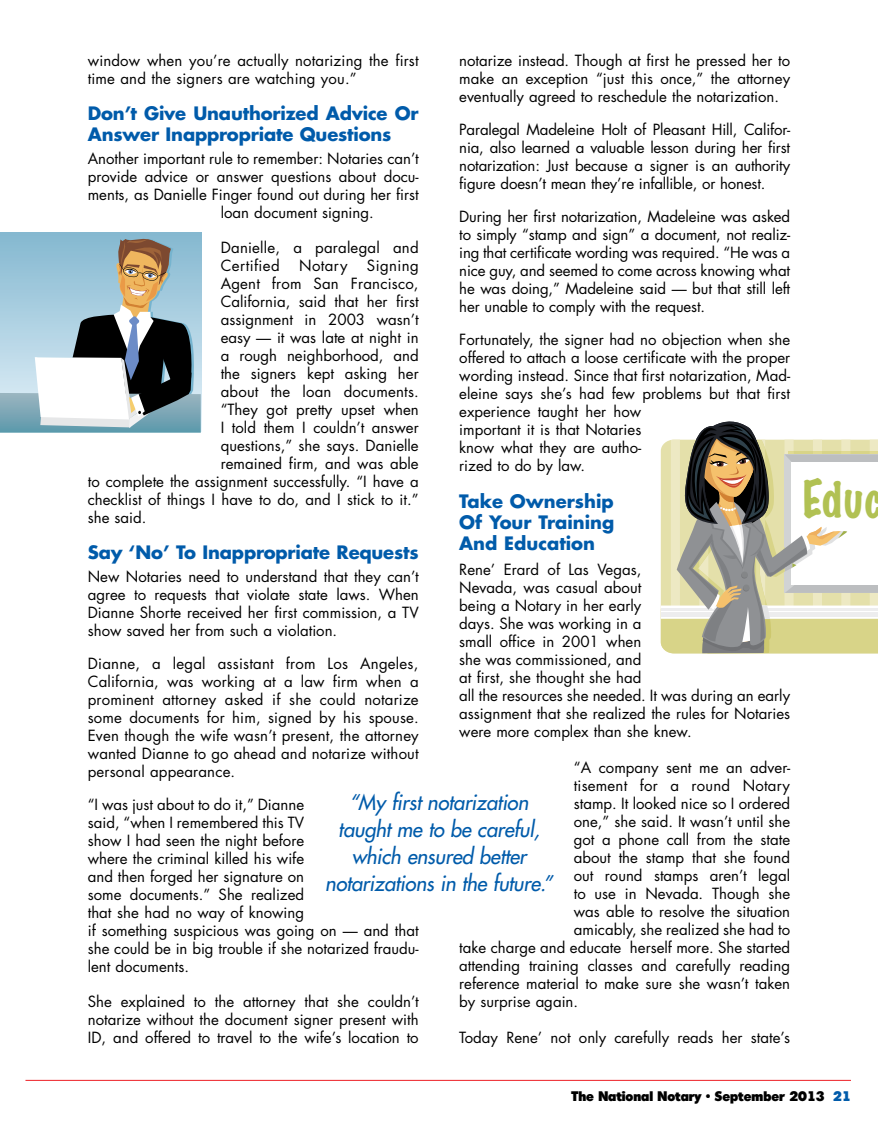
<style>
.page{position:relative;width:878px;height:1134px;background:#fff}
.page>*{position:absolute;margin:0;border:0;box-sizing:border-box;transform-origin:0 0}
.t1{font:100 47.25px "Marker Felt";color:#b1c153}
.t2{font:italic 21px/27px "Futura";letter-spacing:-.01em;color:#005baa;text-align:center}
.t3{font:700 18px/21px "Futura";letter-spacing:-.01em;color:#005baa}
.t4{font:15px/18px "Futura";color:#000;text-align:justify}
.t5{font:15px "Futura";letter-spacing:.025em;color:#000}
.t6{font:800 13.5px "Migra";color:#000}
.s1{color:#005baa}
</style>
<div class="page">
<hr style="left:25px;top:1080px;width:826px;height:1px;background:#ed1e25">
<svg style="left:660px;top:421px;width:218px;height:233px"></svg>
<svg style="left:0;top:232px;width:201px;height:201px"></svg>
<p class="t4" style="left:88px;top:51px;width:332px">window when you’re actually notarizing the first time and the signers are watching you.”</p>
<p class="t3" style="left:88px;top:102px;width:332px">Don’t Give Unauthorized Advice Or<br>Answer Inappropriate Questions</p>
<p class="t4" style="left:88px;top:149px;width:332px">Another important rule to remember: Notaries can’t</p>
<p class="t4" style="left:88px;top:167px;width:332px">provide advice or answer questions about docu-</p>
<p class="t4" style="left:88px;top:185px;width:332px">ments, as Danielle Finger found out during her first</p>
<p class="t4" style="left:221px;top:203px;width:155px">loan document signing.</p>
<p class="t4" style="left:221px;top:238px;width:199px">Danielle, a paralegal and<br>Certified</p>
<p class="t4" style="left:459px;top:51px;width:332px">notarize instead. Though at first he pressed her to make an exception “just this once,” the attorney eventually agreed to reschedule the notarization.</p>
<p class="t4" style="left:459px;top:120px;width:332px">Paralegal Madeleine Holt of Pleasant Hill, Califor&shy;nia, also learned a valuable lesson during her first notarization: Just because a signer is an authority figure doesn’t mean they’re infallible, or honest.</p>
<p class="t4" style="left:459px;top:207px;width:332px">During her first notarization, Madeleine was asked to simply “stamp and sign” a document, not realiz&shy;ing that certificate wording was required. “He was a nice guy, and seemed to come across knowing what he was doing,” Madeleine said — but that still left her unable to comply with the request.</p>
<p class="t4" style="left:459px;top:330px;width:332px;text-align:left">Fortunately, the signer had no objection when she offered to attach a loose certificate with the proper wording instead. Since that first notarization, Mad&shy;eleine says she’s had few problems but that first experience taught her how<br>important it is that Notaries<br>know what they are autho-<br>rized to do by law.</p>
<p class="t3" style="left:459px;top:490px;width:157px;text-align:justify">Take Ownership Of Your Training And Education</p>
<p class="t4" style="left:459px;top:560px;width:332px;text-align:left">Rene’ Erard of Las Vegas,<br>Nevada, was casual about<br>being a Notary in her early<br>days. She was working in a<br>small office in 2001 when<br>she was commissioned, and<br>at first, she thought she had<br>all the resources she needed. It was during an early assignment that she realized the rules for Notaries were more complex than she knew.</p>
<p class="t4" style="left:573px;top:758px;width:218px">“A company sent me an adver-</p>
<p class="t4" style="left:573px;top:776px;width:218px">tisement for a round Notary</p>
<p class="t4" style="left:573px;top:794px;width:218px">stamp. It looked nice so I ordered</p>
<p class="t4" style="left:573px;top:812px;width:218px">one,” she said. It wasn’t until she</p>
<p class="t4" style="left:573px;top:830px;width:218px">got a phone call from the state</p>
<p class="t4" style="left:573px;top:848px;width:218px">about the stamp that she found</p>
<p class="t4" style="left:573px;top:866px;width:218px">out round stamps aren’t legal</p>
<p class="t4" style="left:573px;top:884px;width:218px">to use in Nevada. Though she</p>
<p class="t4" style="left:573px;top:902px;width:218px">was able to resolve the situation</p>
<p class="t4" style="left:573px;top:920px;width:218px">amicably, she realized she had to</p>
<p class="t4" style="left:459px;top:938px;width:332px">take charge and educate herself more. She started</p>
<p class="t4" style="left:459px;top:956px;width:332px">attending training classes and carefully reading</p>
<p class="t4" style="left:459px;top:974px;width:332px">reference material to make sure she wasn’t taken</p>
<p class="t4" style="left:459px;top:992px;width:120px">by surprise again.</p>
<p class="t4" style="left:459px;top:1028px;width:332px">Today Rene’ not only carefully reads her state’s</p>
<p class="t4" style="left:299px;top:256px;width:50px">Notary</p>
<p class="t5" style="left:367px;top:255px;width:53px">Signing</p>
<p class="t4" style="left:221px;top:274px;width:199px">Agent from San Francisco,</p>
<p class="t4" style="left:221px;top:292px;width:199px">California, said that her first</p>
<p class="t4" style="left:221px;top:310px;width:199px">assignment in 2003 wasn’t</p>
<p class="t4" style="left:221px;top:328px;width:199px">easy — it was late at night in</p>
<p class="t4" style="left:221px;top:346px;width:199px">a rough neighborhood, and</p>
<p class="t4" style="left:221px;top:364px;width:199px">the signers kept asking her</p>
<p class="t4" style="left:221px;top:382px;width:199px">about the loan documents.</p>
<p class="t4" style="left:221px;top:400px;width:199px">“They got pretty upset when</p>
<p class="t4" style="left:221px;top:418px;width:199px">I told them I couldn’t answer</p>
<p class="t4" style="left:221px;top:436px;width:199px">questions,” she says. Danielle</p>
<p class="t4" style="left:221px;top:454px;width:199px">remained firm, and was able</p>
<p class="t4" style="left:88px;top:472px;width:332px">to complete the assignment successfully. “I have a</p>
<p class="t4" style="left:88px;top:490px;width:332px">checklist of things I have to do, and I stick to it.”</p>
<p class="t4" style="left:88px;top:508px;width:60px">she said.</p>
<p class="t3" style="left:88px;top:541px;width:332px">Say ‘No’ To Inappropriate Requests</p>
<p class="t4" style="left:88px;top:567px;width:332px">New Notaries need to understand that they can’t agree to requests that violate state laws. When Dianne Shorte received her first commission, a TV show saved her from such a violation.</p>
<p class="t4" style="left:88px;top:654px;width:332px">Dianne, a legal assistant from Los Angeles, California, was working at a law firm when a prominent attorney asked if she could notarize some documents for him, signed by his spouse.<br>Even though the wife wasn’t present, the attorney wanted Dianne to go ahead and notarize without personal appearance.</p>
<p class="t4" style="left:88px;top:795px;width:332px;text-align:left">“I was just about to do it,” Dianne<br>said, “when I remembered this TV<br>show I had seen the night before<br>where the criminal killed his wife<br>and then forged her signature on<br>some documents.” She realized<br>that she had no way of knowing<br>if something suspicious was going on — and that she could be in big trouble if she notarized fraudu&shy;lent documents.</p>
<p class="t4" style="left:88px;top:992px;width:332px">She explained to the attorney that she couldn’t notarize without the document signer present with ID, and offered to travel to the wife’s location to</p>
<h2 class="t2" style="left:325px;top:789px;width:229px">“My first notarization taught me to be careful, which ensured better notarizations in the future.”</h2>
<h1 class="t1" style="left:802px;top:462px;width:82px">Educ</h1>
<p class="t6" style="left:571px;top:1089px;width:281px">The National Notary • September 2013 <span class="s1">21</span></p>
</div>
